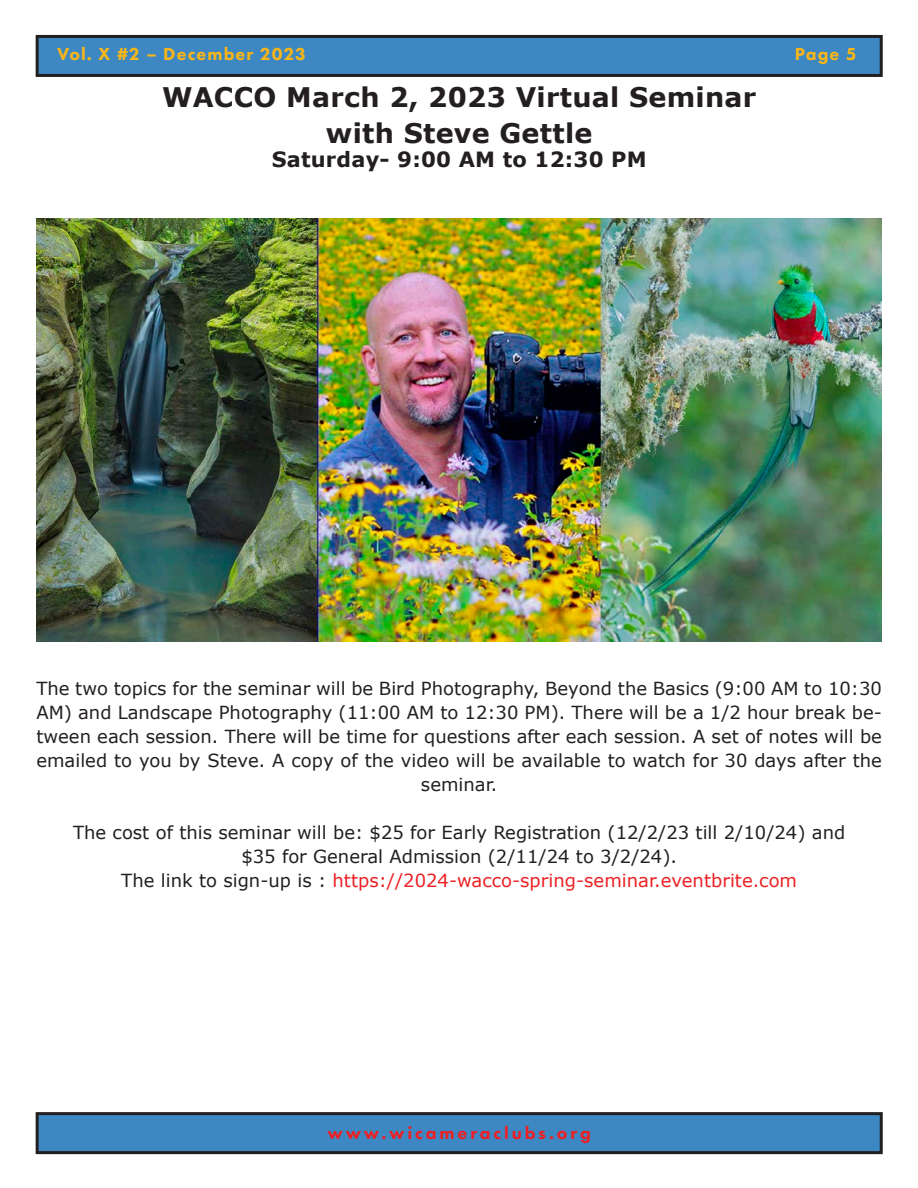
<style>
.page{position:relative;width:918px;height:1188px;background:#fff}
.page>*{position:absolute;margin:0;border:0;box-sizing:border-box;transform-origin:0 0}
.Titles{font:700 27px "Verdana";letter-spacing:.01em;color:#231f20}
.Small_Title{font:700 21px "Verdana";letter-spacing:.01em;color:#231f20}
.Body{font:18px/24px "Verdana";color:#231f20;text-align:center}
.Body-2{font:18px "Verdana";color:#ed2024}
.t1{font:800 18px "Futura PT";letter-spacing:.06em;color:#fab617}
.t2{font:800 18px "Futura PT";letter-spacing:.16em;color:#ed2024}
.s1{color:#231f20}
</style>
<div class="page">
<div style="left:37px;top:1114px;width:844px;height:39px;background:#3d87c2"></div>
<div style="left:36px;top:1112px;width:847px;height:42px;border:3px solid #231f20"></div>
<div style="left:37px;top:36px;width:844px;height:39px;background:#3d87c2"></div>
<div style="left:36px;top:35px;width:847px;height:42px;border:3px solid #231f20"></div>
<img style="left:36px;top:219px;width:846px;height:422px">
<p class="t1" style="left:57px;top:43px;width:250px">Vol. X #2 – December 2023</p>
<p class="t1" style="left:795px;top:43px;width:63px">Page 5</p>
<p class="Titles" style="left:162px;top:80px;width:596px">WACCO March 2, 2023 Virtual Seminar</p>
<p class="Titles" style="left:326px;top:116px;width:268px">with Steve Gettle</p>
<p class="Small_Title" style="left:272px;top:146px;width:377px">Saturday- 9:00 AM to 12:30 PM</p>
<p class="Body" style="left:36px;top:677px;width:847px">The two topics for the seminar will be Bird Photography, Beyond the Basics (9:00 AM to 10:30<br>AM) and Landscape Photography (11:00 AM to 12:30 PM). There will be a 1/2 hour break be&shy;tween each session. There will be time for questions after each session. A set of notes will be emailed to you by Steve. A copy of the video will be available to watch for 30 days after the seminar.</p>
<p class="Body" style="left:73px;top:821px;width:774px">The cost of this seminar will be: $25 for Early Registration (12/2/23 till 2/10/24) and</p>
<p class="Body" style="left:241px;top:845px;width:437px">$35 for General Admission (2/11/24 to 3/2/24).</p>
<p class="Body-2" style="left:121px;top:869px;width:677px"><span class="s1">The link to sign-up is :</span> https://2024-wacco-spring-seminar.eventbrite.com</p>
<p class="t2" style="left:327px;top:1122px;width:265px">www.wicameraclubs.org</p>
</div>
